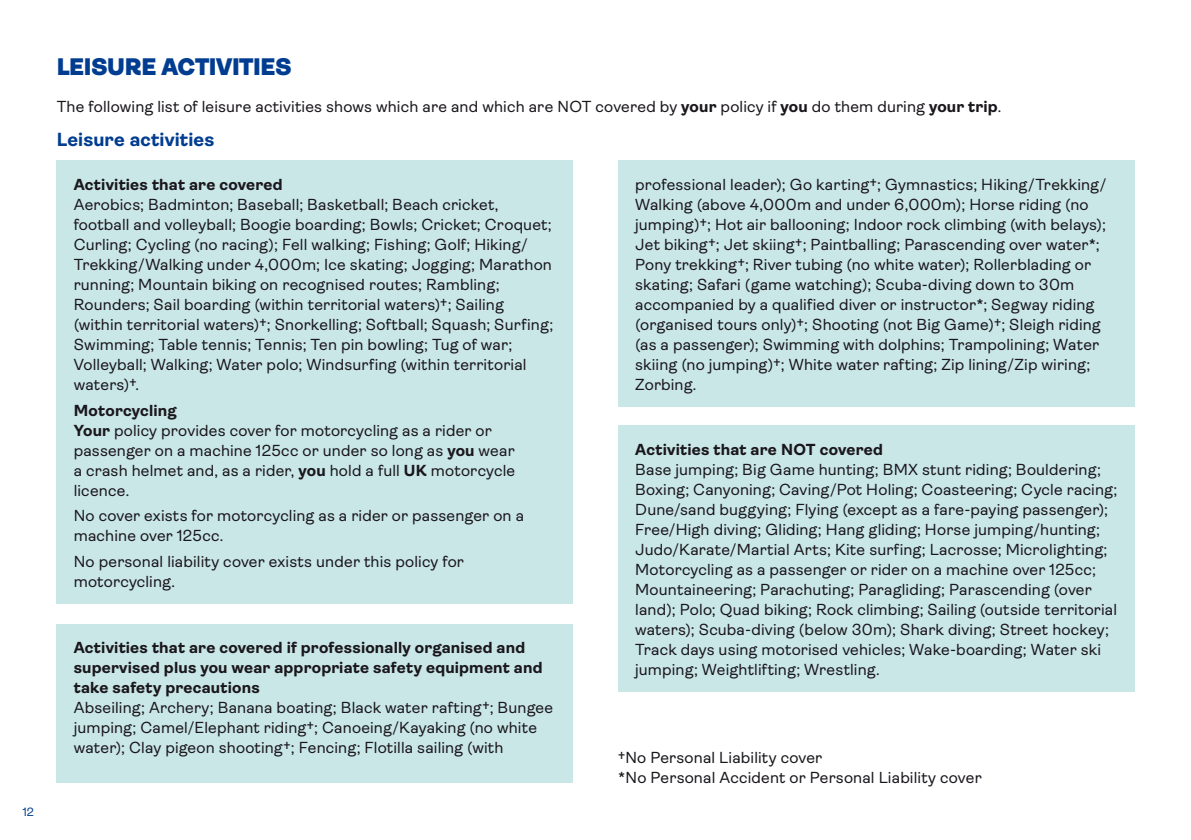
<style>
.page{position:relative;width:1191px;height:840px;background:#fff}
.page>*{position:absolute;margin:0;border:0;box-sizing:border-box;transform-origin:0 0}
.t1{font:900 24px "Ambit";letter-spacing:-.015em;color:#003d90}
.t2{font:700 19px "Ambit";letter-spacing:.01em;color:#003d90}
.t3{font:16px/20px "Ambit";letter-spacing:.01em;color:#1a171c}
.t4{font:700 16px/20px "Ambit";letter-spacing:.015em;color:#1a171c}
.t5{font:12px "Ambit";color:#003d90}
.s1{font-weight:700}
</style>
<div class="page">
<div style="left:57px;top:624px;width:516px;height:158px;background:#cae7e8"></div>
<div style="left:618px;top:160px;width:516px;height:246px;background:#cae7e8"></div>
<div style="left:57px;top:160px;width:516px;height:443px;background:#cae7e8"></div>
<div style="left:618px;top:425px;width:516px;height:266px;background:#cae7e8"></div>
<p class="t5" style="left:23px;top:804px;width:13px">12</p>
<h4 class="t1" style="left:57px;top:53px;width:236px">LEISURE ACTIVITIES</h4>
<p class="t3" style="left:57px;top:96px;width:946px">The following list of leisure activities shows which are and which are NOT covered by <span class="s1">your</span> policy if <span class="s1">you</span> do them during <span class="s1">your trip</span>.</p>
<h5 class="t2" style="left:57px;top:129px;width:159px">Leisure activities</h5>
<h6 class="t4" style="left:74px;top:174px;width:210px">Activities that are covered</h6>
<p class="t3" style="left:74px;top:194px;width:481px">Aerobics; Badminton; Baseball; Basketball; Beach cricket, football and volleyball; Boogie boarding; Bowls; Cricket; Croquet; Curling; Cycling (no racing); Fell walking; Fishing; Golf; Hiking/ Trekking/Walking under 4,000m; Ice skating; Jogging; Marathon running; Mountain biking on recognised routes; Rambling; Rounders; Sail boarding (within territorial waters)†; Sailing (within territorial waters)†; Snorkelling; Softball; Squash; Surfing; Swimming; Table tennis; Tennis; Ten pin bowling; Tug of war; Volleyball; Walking; Water polo; Windsurfing (within territorial waters)†.</p>
<p class="t3" style="left:74px;top:400px;width:443px"><span class="s1">Motorcycling<br>Your</span> policy provides cover for motorcycling as a rider or passenger on a machine 125cc or under so long as <span class="s1">you</span> wear a crash helmet and, as a rider, <span class="s1">you</span> hold a full <span class="s1">UK</span> motorcycle licence.</p>
<p class="t3" style="left:74px;top:505px;width:452px">No cover exists for motorcycling as a rider or passenger on a</p>
<p class="t3" style="left:74px;top:523px;width:392px;line-height:25.6px">machine over 125cc.<br>No personal liability cover exists under this policy for</p>
<p class="t3" style="left:74px;top:571px;width:103px">motorcycling.</p>
<p class="t3" style="left:635px;top:174px;width:473px">professional leader); Go karting†; Gymnastics; Hiking/Trekking/ Walking (above 4,000m and under 6,000m); Horse riding (no jumping)†; Hot air ballooning; Indoor rock climbing (with belays); Jet biking†; Jet skiing†; Paintballing; Parascending over water*; Pony trekking†; River tubing (no white water); Rollerblading or skating; Safari (game watching); Scuba-diving down to 30m accompanied by a qualified diver or instructor*; Segway riding (organised tours only)†; Shooting (not Big Game)†; Sleigh riding (as a passenger); Swimming with dolphins; Trampolining; Water skiing (no jumping)†; White water rafting; Zip lining/Zip wiring; Zorbing.</p>
<h6 class="t4" style="left:635px;top:439px;width:249px">Activities that are NOT covered</h6>
<p class="t3" style="left:635px;top:459px;width:483px">Base jumping; Big Game hunting; BMX stunt riding; Bouldering; Boxing; Canyoning; Caving/Pot Holing; Coasteering; Cycle racing; Dune/sand buggying; Flying (except as a fare-paying passenger); Free/High diving; Gliding; Hang gliding; Horse jumping/hunting; Judo/Karate/Martial Arts; Kite surfing; Lacrosse; Microlighting; Motorcycling as a passenger or rider on a machine over 125cc; Mountaineering; Parachuting; Paragliding; Parascending (over land); Polo; Quad biking; Rock climbing; Sailing (outside territorial waters); Scuba-diving (below 30m); Shark diving; Street hockey; Track days using motorised vehicles; Wake-boarding; Water ski jumping; Weightlifting; Wrestling.</p>
<h6 class="t4" style="left:74px;top:637px;width:470px">Activities that are covered if professionally organised and supervised plus you wear appropriate safety equipment and take safety precautions</h6>
<p class="t3" style="left:74px;top:697px;width:481px">Abseiling; Archery; Banana boating; Black water rafting†; Bungee jumping; Camel/Elephant riding†; Canoeing/Kayaking (no white water); Clay pigeon shooting†; Fencing; Flotilla sailing (with</p>
<p class="t3" style="left:618px;top:747px;width:365px">†No Personal Liability cover<br>*No Personal Accident or Personal Liability cover</p>
</div>
